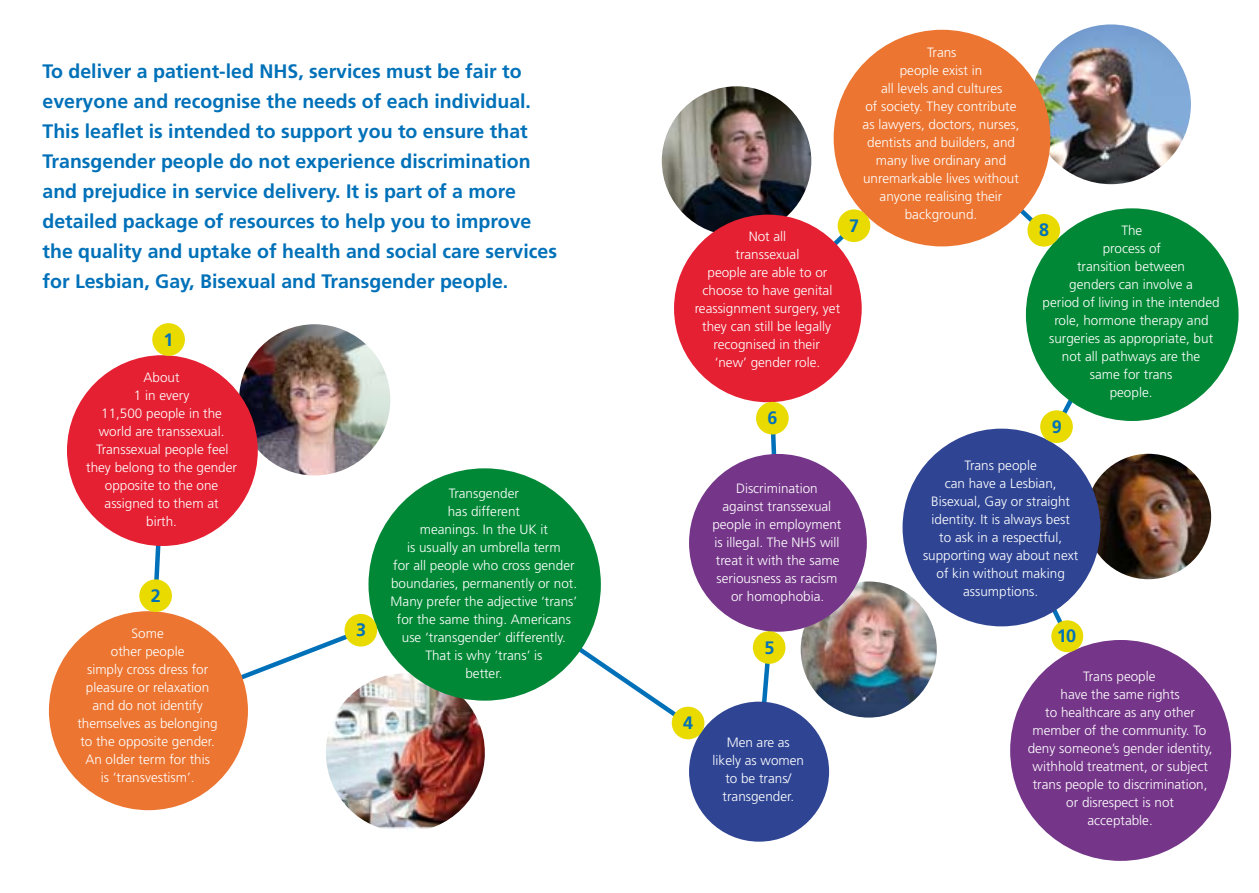
<style>
.page{position:relative;width:1259px;height:893px;background:#fff}
.page>*{position:absolute;margin:0;border:0;box-sizing:border-box;transform-origin:0 0}
.t1{font:700 19.5px/30px "Frutiger";color:#0071b9}
.t2{font:700 18px "Frutiger";color:#0071b9}
.t3{font:300 13.5px/18px "Frutiger";color:#fff;text-align:center}
</style>
<div class="page">
<img style="left:1085px;top:454px;width:126px;height:125px;border-radius:50%">
<img style="left:662px;top:86px;width:149px;height:149px;border-radius:50%">
<img style="left:1031px;top:24px;width:160px;height:160px;border-radius:50%">
<img style="left:239px;top:324px;width:151px;height:151px;border-radius:50%">
<img style="left:326px;top:673px;width:159px;height:159px;border-radius:50%">
<img style="left:753px;top:132px;width:388px;height:643px">
<svg style="left:477px;top:577px;width:288px;height:201px"></svg>
<svg style="left:144px;top:583px;width:345px;height:136px"></svg>
<svg style="left:145px;top:544px;width:24px;height:69px"></svg>
<div style="left:51px;top:613px;width:195px;height:195px;background:#ec7531;border-radius:50%"></div>
<div style="left:49px;top:611px;width:199px;height:199px;border:4px solid #ec7531;border-radius:50%"></div>
<div style="left:371px;top:471px;width:227px;height:227px;background:#008836;border-radius:50%"></div>
<div style="left:691px;top:704px;width:136px;height:135px;background:#2f4594;border-radius:50%"></div>
<div style="left:689px;top:702px;width:140px;height:140px;border:4px solid #2f4594;border-radius:50%"></div>
<div style="left:691px;top:456px;width:173px;height:173px;background:#753689;border-radius:50%"></div>
<div style="left:689px;top:454px;width:178px;height:178px;border:4px solid #753689;border-radius:50%"></div>
<div style="left:676px;top:217px;width:183px;height:183px;background:#e42032;border-radius:50%"></div>
<div style="left:674px;top:215px;width:187px;height:187px;border:4px solid #e42032;border-radius:50%"></div>
<div style="left:836px;top:32px;width:212px;height:212px;background:#ec7531;border-radius:50%"></div>
<div style="left:1028px;top:211px;width:208px;height:208px;background:#008836;border-radius:50%"></div>
<div style="left:905px;top:431px;width:193px;height:193px;background:#2f4594;border-radius:50%"></div>
<div style="left:902px;top:429px;width:198px;height:197px;border:4px solid #2f4594;border-radius:50%"></div>
<div style="left:1012px;top:642px;width:216px;height:217px;background:#753689;border-radius:50%"></div>
<div style="left:69px;top:357px;width:186px;height:187px;background:#e42032;border-radius:50%"></div>
<div style="left:67px;top:355px;width:191px;height:191px;border:4px solid #e42032;border-radius:50%"></div>
<div style="left:153px;top:324px;width:31px;height:31px;background:#e9db00;border-radius:50%"></div>
<div style="left:152px;top:323px;width:33px;height:33px;border:2px solid #e9db00;border-radius:50%"></div>
<div style="left:140px;top:580px;width:31px;height:31px;background:#e9db00;border-radius:50%"></div>
<div style="left:139px;top:579px;width:33px;height:33px;border:2px solid #e9db00;border-radius:50%"></div>
<div style="left:754px;top:632px;width:30px;height:31px;background:#e9db00;border-radius:50%"></div>
<div style="left:753px;top:631px;width:32px;height:33px;border:2px solid #e9db00;border-radius:50%"></div>
<div style="left:757px;top:403px;width:30px;height:30px;background:#e9db00;border-radius:50%"></div>
<div style="left:756px;top:402px;width:32px;height:32px;border:2px solid #e9db00;border-radius:50%"></div>
<div style="left:838px;top:211px;width:31px;height:30px;background:#e9db00;border-radius:50%"></div>
<div style="left:837px;top:209px;width:33px;height:33px;border:2px solid #e9db00;border-radius:50%"></div>
<div style="left:1028px;top:215px;width:31px;height:30px;background:#e9db00;border-radius:50%"></div>
<div style="left:1027px;top:214px;width:33px;height:33px;border:2px solid #e9db00;border-radius:50%"></div>
<div style="left:1041px;top:411px;width:30px;height:31px;background:#e9db00;border-radius:50%"></div>
<div style="left:1040px;top:410px;width:33px;height:33px;border:2px solid #e9db00;border-radius:50%"></div>
<div style="left:346px;top:615px;width:30px;height:30px;background:#e9db00;border-radius:50%"></div>
<div style="left:344px;top:614px;width:33px;height:33px;border:2px solid #e9db00;border-radius:50%"></div>
<div style="left:673px;top:708px;width:30px;height:30px;background:#e9db00;border-radius:50%"></div>
<div style="left:672px;top:707px;width:32px;height:32px;border:2px solid #e9db00;border-radius:50%"></div>
<div style="left:1052px;top:621px;width:30px;height:30px;background:#e9db00;border-radius:50%"></div>
<div style="left:1051px;top:620px;width:32px;height:32px;border:2px solid #e9db00;border-radius:50%"></div>
<p class="t1" style="left:43px;top:57px;width:516px">To deliver a patient-led NHS, services must be fair to everyone and recognise the needs of each individual.<br>This leaflet is intended to support you to ensure that Transgender people do not experience discrimination and prejudice in service delivery. It is part of a more detailed package of resources to help you to improve the quality and uptake of health and social care services for Lesbian, Gay, Bisexual and Transgender people.</p>
<h2 class="t2" style="left:163px;top:329px;width:12px">1</h2>
<p class="t3" style="left:86px;top:368px;width:152px">About<br>1 in every<br>11,500 people in the world are transsexual.<br>Transsexual people feel they belong to the gender opposite to the one assigned to them at<br>birth.</p>
<h2 class="t2" style="left:151px;top:585px;width:12px">2</h2>
<p class="t3" style="left:77px;top:624px;width:142px">Some<br>other people<br>simply cross dress for pleasure or relaxation and do not identify themselves as belonging to the opposite gender.<br>An older term for this<br>is ‘transvestism’.</p>
<h2 class="t2" style="left:356px;top:619px;width:12px">3</h2>
<p class="t3" style="left:391px;top:484px;width:188px">Transgender<br>has different<br>meanings. In the UK it<br>is usually an umbrella term<br>for all people who cross gender boundaries, permanently or not.<br>Many prefer the adjective ‘trans’ for the same thing. Americans use ‘transgender’ differently.<br>That is why ‘trans’ is<br>better.</p>
<p class="t3" style="left:694px;top:228px;width:147px">Not all<br>transsexual<br>people are able to or choose to have genital reassignment surgery, yet they can still be legally recognised in their<br>‘new’ gender role.</p>
<h2 class="t2" style="left:767px;top:407px;width:12px">6</h2>
<p class="t3" style="left:862px;top:43px;width:158px">Trans<br>people exist in<br>all levels and cultures<br>of society. They contribute as lawyers, doctors, nurses, dentists and builders, and many live ordinary and unremarkable lives without anyone realising their background.</p>
<h2 class="t2" style="left:849px;top:215px;width:12px">7</h2>
<h2 class="t2" style="left:1039px;top:220px;width:12px">8</h2>
<p class="t3" style="left:1069px;top:222px;width:125px">The<br>process of<br>transition between genders can involve a</p>
<p class="t3" style="left:1042px;top:294px;width:178px">period of living in the intended role, hormone therapy and surgeries as appropriate, but not all pathways are the<br>same for trans<br>people.</p>
<h2 class="t2" style="left:1051px;top:416px;width:12px">9</h2>
<p class="t3" style="left:712px;top:479px;width:131px">Discrimination<br>against transsexual people in employment is illegal. The NHS will treat it with the same seriousness as racism or homophobia.</p>
<h2 class="t2" style="left:764px;top:637px;width:12px">5</h2>
<h2 class="t2" style="left:683px;top:712px;width:12px">4</h2>
<p class="t3" style="left:712px;top:734px;width:93px">Men are as likely as women to be trans/ transgender.</p>
<p class="t3" style="left:923px;top:457px;width:157px">Trans people<br>can have a Lesbian,<br>Bisexual, Gay or straight identity. It is always best<br>to ask in a respectful, supporting way about next of kin without making assumptions.</p>
<h2 class="t2" style="left:1057px;top:625px;width:21px">10</h2>
<p class="t3" style="left:1027px;top:668px;width:186px">Trans people<br>have the same rights<br>to healthcare as any other member of the community. To deny someone’s gender identity, withhold treatment, or subject trans people to discrimination, or disrespect is not<br>acceptable.</p>
</div>
